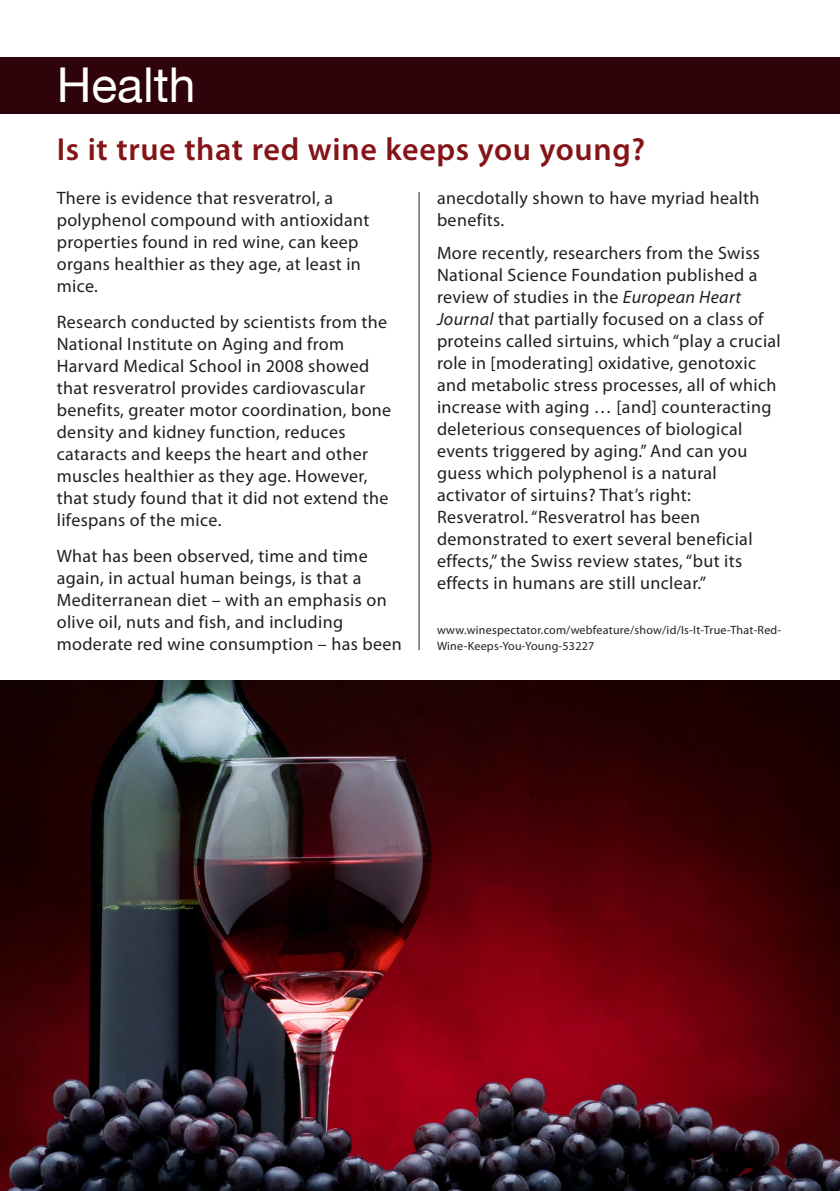
<style>
.page{position:relative;width:840px;height:1191px;background:#fff}
.page>*{position:absolute;margin:0;border:0;box-sizing:border-box;transform-origin:0 0}
.t1{font:48px "Helvetica Neue LT";color:#fff}
.t2{font:600 32px "Myriad Pro";letter-spacing:.02em;color:#841417}
.t3{font:18px/22px "Myriad Pro";letter-spacing:.02em;color:#231f20}
.t4{font:12px/16px "Myriad Pro";letter-spacing:.02em;color:#231f20}
.s1{font-style:italic}
</style>
<div class="page">
<img style="left:0;top:680px;width:839px;height:511px">
<div style="left:0;top:57px;width:839px;height:56px;background:#2e030a"></div>
<hr style="left:418px;top:192px;width:1px;height:458px;background:#231f20">
<h1 class="t1" style="left:57px;top:56px;width:140px">Health</h1>
<h2 class="t2" style="left:57px;top:129px;width:589px">Is it true that red wine keeps you young?</h2>
<p class="t3" style="left:57px;top:186px;width:314px">There is evidence that resveratrol, a polyphenol compound with antioxidant properties found in red wine, can keep organs healthier as they age, at least in mice.</p>
<p class="t3" style="left:57px;top:310px;width:336px">Research conducted by scientists from the National Institute on Aging and from Harvard Medical School in 2008 showed that resveratrol provides cardiovascular benefits, greater motor coordination, bone density and kidney function, reduces cataracts and keeps the heart and other muscles healthier as they age. However, that study found that it did not extend the lifespans of the mice.</p>
<p class="t3" style="left:57px;top:544px;width:346px">What has been observed, time and time again, in actual human beings, is that a Mediterranean diet – with an emphasis on olive oil, nuts and fish, and including moderate red wine consumption – has been</p>
<p class="t3" style="left:437px;top:186px;width:324px">anecdotally shown to have myriad health benefits.</p>
<p class="t3" style="left:437px;top:242px;width:345px">More recently, researchers from the Swiss National Science Foundation published a review of studies in the <span class="s1">European Heart Journal</span> that partially focused on a class of proteins called sirtuins, which “play a crucial role in [moderating] oxidative, genotoxic and metabolic stress processes, all of which increase with aging … [and] counteracting deleterious consequences of biological events triggered by aging.” And can you guess which polyphenol is a natural activator of sirtuins? That’s right:<br>Resveratrol. “Resveratrol has been demonstrated to exert several beneficial effects,” the Swiss review states, “but its effects in humans are still unclear.”</p>
<p class="t4" style="left:437px;top:621px;width:345px">www.winespectator.com/webfeature/show/id/Is-It-True-That-Red-<br>Wine-Keeps-You-Young-53227</p>
</div>
